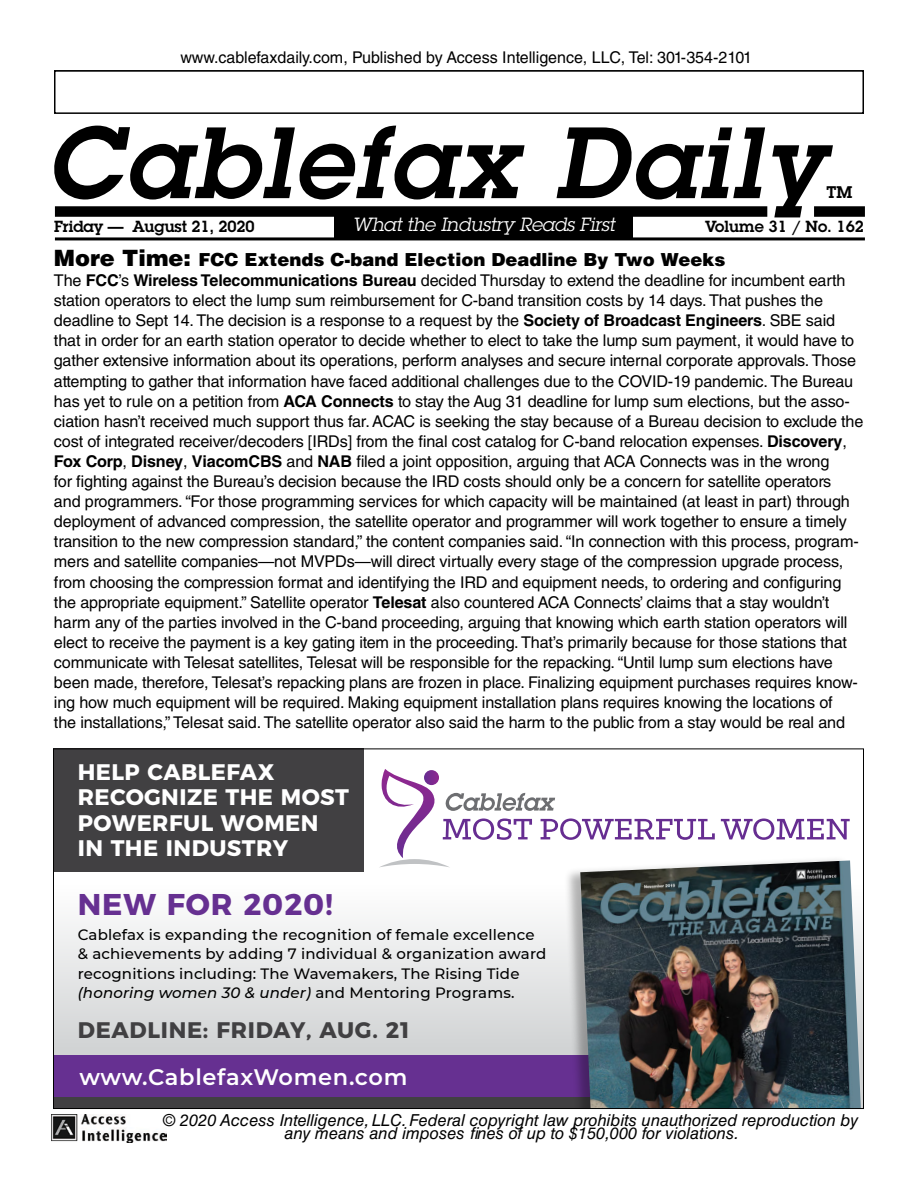
<style>
.page{position:relative;width:918px;height:1188px;background:#fff}
.page>*{position:absolute;margin:0;border:0;box-sizing:border-box;transform-origin:0 0}
.t1{font:italic 600 99px "Lubalin Graph Std";letter-spacing:.03em;color:#000}
.t2{font:700 30px "Montserrat";letter-spacing:.03em;color:#663091}
.t3{font:700 22.5px/25.5px "Montserrat";letter-spacing:.02em;color:#fff}
.t4{font:700 22.5px "Montserrat";letter-spacing:.03em;color:#414042}
.t5{font:600 22.5px "Montserrat";letter-spacing:.03em;color:#fff}
.t6{font:italic 18.75px "Lubalin Graph Std";letter-spacing:-.01em;color:#fff}
.t7{font:900 18px "Helvetica LT Std";color:#000}
.t8{font:italic 16.5px/13.5px "Helvetica LT Std";color:#000;text-align:center}
.t9{font:600 16.5px "Lubalin Graph Std";color:#000}
.t10{font:16.2px/20.1px "Helvetica LT Std";letter-spacing:-.01em;color:#000}
.t11{font:600 15.75px "Lubalin Graph Std";letter-spacing:-.01em;color:#000}
.t12{font:500 15px/19.5px "Montserrat";letter-spacing:.01em;color:#000}
.s1{font-size:22.5px}
.s2{font-weight:700}
.s3{font-style:italic}
</style>
<div class="page">
<div style="left:55px;top:206px;width:712px;height:11px;background:#000"></div>
<div style="left:814px;top:206px;width:51px;height:11px;background:#000"></div>
<div style="left:334px;top:212px;width:299px;height:26px;background:#000"></div>
<hr style="left:55px;top:237px;width:810px;height:3px;background:#000">
<img style="left:52px;top:1114px;width:115px;height:29px">
<div style="left:54px;top:70px;width:810px;height:44px;border:2px solid #000"></div>
<svg style="left:55px;top:921px;width:508px;height:134px;fill:#e2e3e4"></svg>
<div style="left:53px;top:1055px;width:543px;height:54px;background:#663091"></div>
<svg style="left:721px;top:818px;width:129px;height:22px"></svg>
<svg style="left:380px;top:769px;width:335px;height:98px"></svg>
<div style="left:53px;top:749px;width:311px;height:123px;background:#414042"></div>
<div style="left:53px;top:1097px;width:543px;height:12px;background:#414042"></div>
<div style="left:563px;top:856px;width:300px;height:253px;background:#000;opacity:.3"></div>
<img style="left:580px;top:860px;width:281px;height:247px">
<p class="t10" style="left:180px;top:47px;width:573px">www.cablefaxdaily.com, Published by Access Intelligence, LLC, Tel: 301-354-2101</p>
<h1 class="t1" style="left:46px;top:97px;width:779px">Cablefax Daily</h1>
<p class="t9" style="left:827px;top:181px;width:27px">TM</p>
<p class="t6" style="left:352px;top:213px;width:264px">What the Industry Reads First</p>
<p class="t11" style="left:54px;top:216px;width:202px">Friday — August 21, 2020</p>
<p class="t11" style="left:705px;top:216px;width:160px">Volume 31 / No. 162</p>
<p class="t7" style="left:54px;top:248px;width:673px"><span class="s1">More Time:</span> FCC Extends C-band Election Deadline By Two Weeks</p>
<p class="t10" style="left:54px;top:270px;width:811px">The <span class="s2">FCC</span>’s <span class="s2">Wireless Telecommunications Bureau</span> decided Thursday to extend the deadline for incumbent earth station operators to elect the lump sum reimbursement for C-band transition costs by 14 days. That pushes the deadline to Sept 14. The decision is a response to a request by the <span class="s2">Society of Broadcast Engineers</span>. SBE said that in order for an earth station operator to decide whether to elect to take the lump sum payment, it would have to gather extensive information about its operations, perform analyses and secure internal corporate approvals. Those attempting to gather that information have faced additional challenges due to the COVID-19 pandemic. The Bureau has yet to rule on a petition from <span class="s2">ACA Connects</span> to stay the Aug 31 deadline for lump sum elections, but the asso&shy;ciation hasn’t received much support thus far. ACAC is seeking the stay because of a Bureau decision to exclude the cost of integrated receiver/decoders [IRDs] from the final cost catalog for C-band relocation expenses. <span class="s2">Discovery</span>, <span class="s2">Fox Corp</span>, <span class="s2">Disney</span>, <span class="s2">ViacomCBS</span> and <span class="s2">NAB</span> filed a joint opposition, arguing that ACA Connects was in the wrong<br>for fighting against the Bureau’s decision because the IRD costs should only be a concern for satellite operators<br>and programmers. “For those programming services for which capacity will be maintained (at least in part) through deployment of advanced compression, the satellite operator and programmer will work together to ensure a timely transition to the new compression standard,” the content companies said. “In connection with this process, program&shy;mers and satellite companies—not MVPDs—will direct virtually every stage of the compression upgrade process, from choosing the compression format and identifying the IRD and equipment needs, to ordering and configuring the appropriate equipment.” Satellite operator <span class="s2">Telesat</span> also countered ACA Connects’ claims that a stay wouldn’t harm any of the parties involved in the C-band proceeding, arguing that knowing which earth station operators will elect to receive the payment is a key gating item in the proceeding. That’s primarily because for those stations that communicate with Telesat satellites, Telesat will be responsible for the repacking. “Until lump sum elections have been made, therefore, Telesat’s repacking plans are frozen in place. Finalizing equipment purchases requires know&shy;ing how much equipment will be required. Making equipment installation plans requires knowing the locations of<br>the installations,” Telesat said. The satellite operator also said the harm to the public from a stay would be real and</p>
<h3 class="t3" style="left:78px;top:757px;width:273px">HELP CABLEFAX<br>RECOGNIZE THE MOST<br>POWERFUL WOMEN<br>IN THE INDUSTRY</h3>
<h2 class="t2" style="left:78px;top:879px;width:257px">NEW FOR 2020!</h2>
<p class="t12" style="left:78px;top:924px;width:470px">Cablefax is expanding the recognition of female excellence &amp; achievements by adding 7 individual &amp; organization award recognitions including: The Wavemakers, The Rising Tide <span class="s3">(honoring women 30 &amp; under)</span> and Mentoring Programs.</p>
<h3 class="t4" style="left:78px;top:1011px;width:333px">DEADLINE: FRIDAY, AUG. 21</h3>
<h3 class="t5" style="left:79px;top:1062px;width:329px">www.CablefaxWomen.com</h3>
<p class="t8" style="left:163px;top:1113px;width:697px">© 2020 Access Intelligence, LLC. Federal copyright law prohibits unauthorized reproduction by any means and imposes fines of up to $150,000 for violations.</p>
</div>
